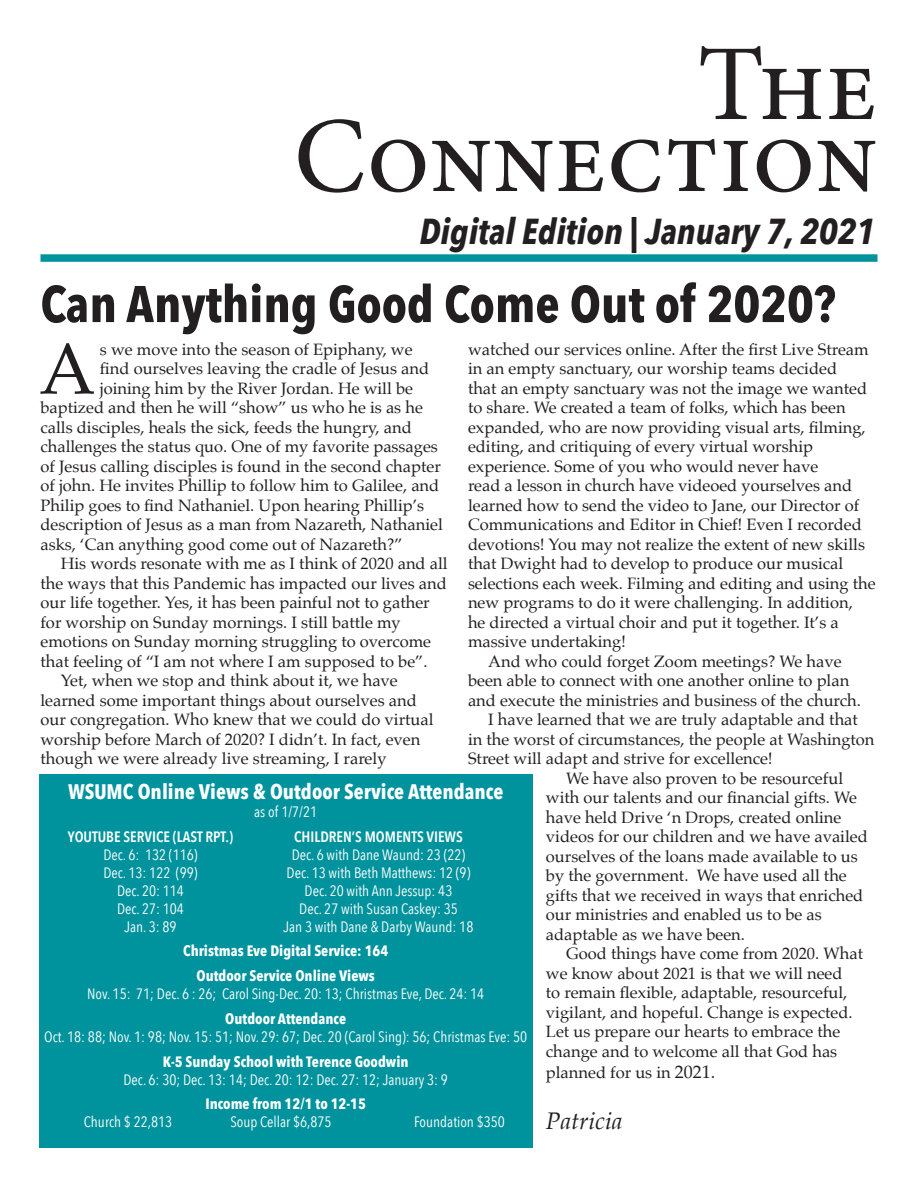
<style>
.page{position:relative;width:918px;height:1188px;background:#fff}
.page>*{position:absolute;margin:0;border:0;box-sizing:border-box;transform-origin:0 0}
.t1{font:108px "Minion Pro";color:#231f20}
.t2{font:72.3px "Palatino";color:#231f20}
.t3{font:700 51px "Avenir Next Condensed";color:#231f20}
.t4{font:italic 700 36px "Avenir Next Condensed";color:#231f20}
.t5{font:italic 24px "Palatino";color:#231f20}
.t6{font:700 21px "Avenir Next Condensed";color:#fff}
.t7{font:16.5px/19.5px "Palatino";color:#231f20}
.t8{font:15px "Avenir Next Condensed";color:#fff}
.t9{font:700 15px "Avenir Next Condensed";color:#fff}
.t10{font:600 15px "Avenir Next Condensed";color:#fff}
.s1{font-size:18px}
</style>
<div class="page">
<div style="left:40px;top:254px;width:838px;height:8px;background:#00939d"></div>
<div style="left:39px;top:774px;width:493px;height:374px;background:#00939d"></div>
<p class="t1" style="left:697px;top:12px;width:182px">The</p>
<p class="t1" style="left:294px;top:84px;width:585px">Connection</p>
<p class="t4" style="left:420px;top:209px;width:457px">Digital Edition | January 7, 2021</p>
<p class="t3" style="left:40px;top:273px;width:797px">Can Anything Good Come Out of 2020?</p>
<p class="t7" style="left:468px;top:339px;width:409px">watched our services online. After the first Live Stream in an empty sanctuary, our worship teams decided<br>that an empty sanctuary was not the image we wanted to share. We created a team of folks, which has been expanded, who are now providing visual arts, filming, editing, and critiquing of every virtual worship experience. Some of you who would never have<br>read a lesson in church have videoed yourselves and learned how to send the video to Jane, our Director of Communications and Editor in Chief! Even I recorded devotions! You may not realize the extent of new skills that Dwight had to develop to produce our musical selections each week. Filming and editing and using the new programs to do it were challenging. In addition,<br>he directed a virtual choir and put it together. It’s a massive undertaking!</p>
<p class="t7" style="left:468px;top:651px;width:394px;text-indent:20px">And who could forget Zoom meetings? We have been able to connect with one another online to plan and execute the ministries and business of the church.</p>
<p class="t7" style="left:468px;top:710px;width:408px;text-indent:20px">I have learned that we are truly adaptable and that in the worst of circumstances, the people at Washington<br>Street will adapt and strive for excellence!</p>
<p class="t7" style="left:546px;top:768px;width:323px;text-indent:20px">We have also proven to be resourceful with our talents and our financial gifts. We have held Drive ‘n Drops, created online videos for our children and we have availed ourselves of the loans made available to us by the government. We have used all the gifts that we received in ways that enriched our ministries and enabled us to be as adaptable as we have been.</p>
<p class="t7" style="left:546px;top:944px;width:319px;text-indent:20px">Good things have come from 2020. What we know about 2021 is that we will need<br>to remain flexible, adaptable, resourceful, vigilant, and hopeful. Change is expected.<br>Let us prepare our hearts to embrace the change and to welcome all that God has</p>
<p class="t7" style="left:546px;top:1063px;width:171px">planned for us in <span class="s1">2021.</span></p>
<p class="t5" style="left:546px;top:1100px;width:78px">Patricia</p>
<p class="t2" style="left:39px;top:309px;width:58px">A</p>
<p class="t7" style="left:100px;top:339px;width:314px">s we move into the season of Epiphany, we</p>
<p class="t7" style="left:100px;top:359px;width:331px">find ourselves leaving the cradle of Jesus and</p>
<p class="t7" style="left:100px;top:378px;width:315px">joining him by the River Jordan. He will be</p>
<p class="t7" style="left:40px;top:398px;width:384px">baptized and then he will “show” us who he is as he</p>
<p class="t7" style="left:40px;top:417px;width:373px">calls disciples, heals the sick, feeds the hungry, and</p>
<p class="t7" style="left:40px;top:437px;width:399px">challenges the status quo. One of my favorite passages</p>
<p class="t7" style="left:40px;top:456px;width:402px">of Jesus calling disciples is found in the second chapter</p>
<p class="t7" style="left:40px;top:476px;width:400px">of john. He invites Phillip to follow him to Galilee, and</p>
<p class="t7" style="left:40px;top:495px;width:385px">Philip goes to find Nathaniel. Upon hearing Phillip’s</p>
<p class="t7" style="left:40px;top:515px;width:404px">description of Jesus as a man from Nazareth, Nathaniel</p>
<p class="t7" style="left:40px;top:534px;width:364px">asks, ‘Can anything good come out of Nazareth?”</p>
<p class="t7" style="left:40px;top:554px;width:409px;text-indent:20px">His words resonate with me as I think of 2020 and all the ways that this Pandemic has impacted our lives and our life together. Yes, it has been painful not to gather for worship on Sunday mornings. I still battle my emotions on Sunday morning struggling to overcome that feeling of “I am not where I am supposed to be”.</p>
<p class="t7" style="left:40px;top:671px;width:395px;text-indent:20px">Yet, when we stop and think about it, we have learned some important things about ourselves and our congregation. Who knew that we could do virtual worship before March of 2020? I didn’t. In fact, even though we were already live streaming, I rarely</p>
<p class="t6" style="left:68px;top:779px;width:437px">WSUMC Online Views &amp; Outdoor Service Attendance</p>
<p class="t8" style="left:254px;top:799px;width:65px">as of 1/7/21</p>
<p class="t10" style="left:68px;top:823px;width:167px">YOUTUBE SERVICE (LAST RPT.)</p>
<p class="t10" style="left:294px;top:823px;width:170px">CHILDREN’S MOMENTS VIEWS</p>
<p class="t8" style="left:103px;top:842px;width:96px">Dec. 6: 132 (116)</p>
<p class="t8" style="left:292px;top:842px;width:175px">Dec. 6 with Dane Waund: 23 (22)</p>
<p class="t8" style="left:103px;top:860px;width:96px">Dec. 13: 122 (99)</p>
<p class="t8" style="left:287px;top:860px;width:185px">Dec. 13 with Beth Matthews: 12 (9)</p>
<p class="t8" style="left:117px;top:878px;width:69px">Dec. 20: 114</p>
<p class="t8" style="left:305px;top:878px;width:149px">Dec. 20 with Ann Jessup: 43</p>
<p class="t8" style="left:117px;top:896px;width:69px">Dec. 27: 104</p>
<p class="t8" style="left:299px;top:896px;width:160px">Dec. 27 with Susan Caskey: 35</p>
<p class="t8" style="left:124px;top:914px;width:54px">Jan. 3: 89</p>
<p class="t8" style="left:284px;top:914px;width:191px">Jan 3 with Dane &amp; Darby Waund: 18</p>
<p class="t9" style="left:183px;top:942px;width:207px">Christmas Eve Digital Service: 164</p>
<p class="t9" style="left:197px;top:967px;width:180px">Outdoor Service Online Views</p>
<p class="t8" style="left:87px;top:981px;width:399px">Nov. 15: 71; Dec. 6 : 26; Carol Sing-Dec. 20: 13; Christmas Eve, Dec. 24: 14</p>
<p class="t9" style="left:225px;top:1009px;width:122px">Outdoor Attendance</p>
<p class="t8" style="left:44px;top:1024px;width:484px">Oct. 18: 88; Nov. 1: 98; Nov. 15: 51; Nov. 29: 67; Dec. 20 (Carol Sing): 56; Christmas Eve: 50</p>
<p class="t9" style="left:163px;top:1052px;width:247px">K-5 Sunday School with Terence Goodwin</p>
<p class="t8" style="left:124px;top:1067px;width:326px">Dec. 6: 30; Dec. 13: 14; Dec. 20: 12: Dec. 27: 12; January 3: 9</p>
<p class="t9" style="left:205px;top:1095px;width:162px">Income from 12/1 to 12-15</p>
<p class="t8" style="left:84px;top:1109px;width:90px">Church $ 22,813</p>
<p class="t8" style="left:230px;top:1109px;width:103px">Soup Cellar $6,875</p>
<p class="t8" style="left:414px;top:1109px;width:93px">Foundation $350</p>
</div>
